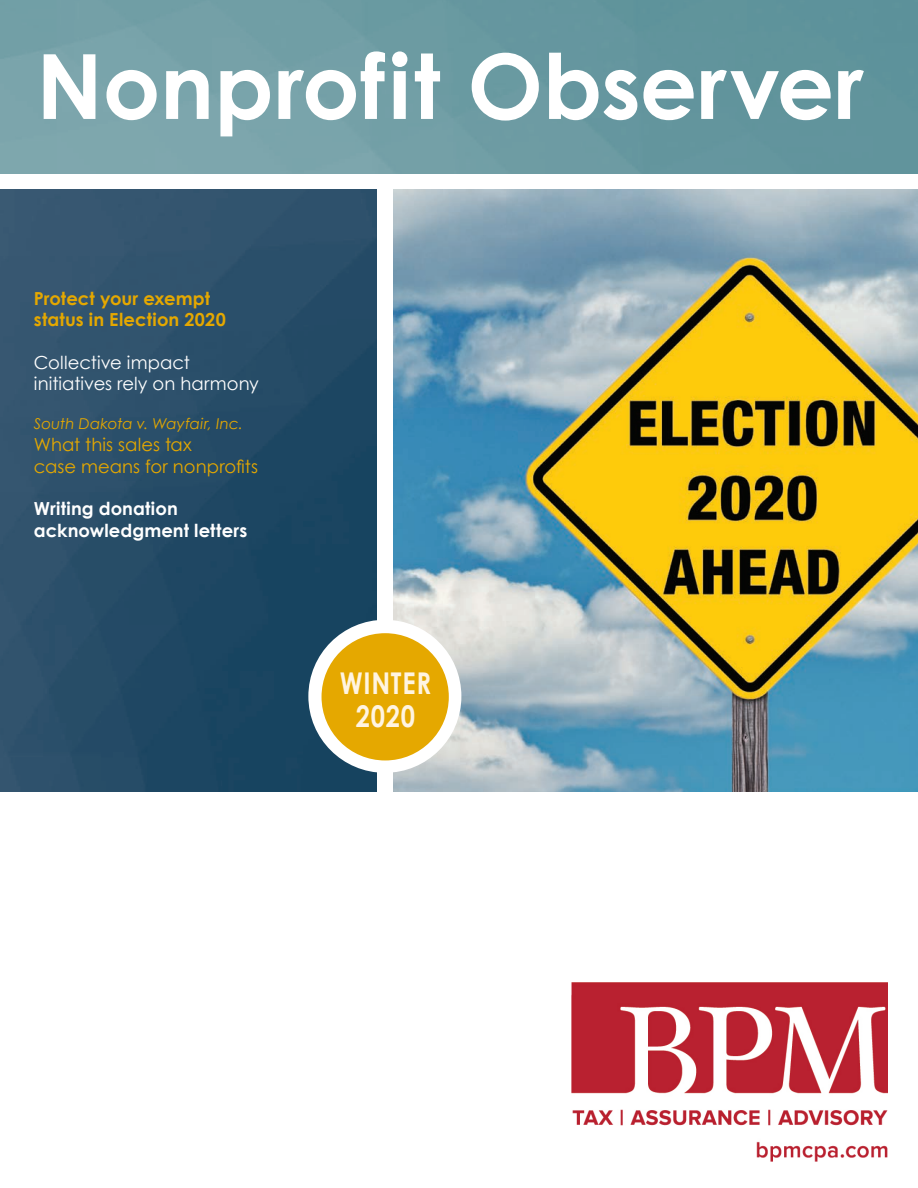
<style>
.page{position:relative;width:918px;height:1188px;background:#fff}
.page>*{position:absolute;margin:0;border:0;box-sizing:border-box;transform-origin:0 0}
.t1{font:700 90px "Century Gothic";letter-spacing:.005em;color:#fff}
.t2{font:700 30px/33px "Century Gothic";letter-spacing:.03em;color:#fff4e1;text-align:center;scale:.85 1}
.t3{font:18px/21.6px "Century Gothic";letter-spacing:.005em;color:#fff}
.t4{font:18px/21.6px "Century Gothic";letter-spacing:.005em;color:#e5a800}
.t5{font:700 18px/21.6px "Century Gothic";letter-spacing:.005em;color:#e5a800}
.t6{font:700 18px/21.6px "Century Gothic";letter-spacing:.005em;color:#fff}
.t7{font:italic 15px "Century Gothic";letter-spacing:.005em;color:#e5a800}
</style>
<div class="page">
<img style="left:393px;top:189px;width:525px;height:603px">
<img style="left:0;top:0;width:918px;height:174px">
<img style="left:0;top:189px;width:376px;height:603px">
<div style="left:308px;top:620px;width:153px;height:153px;background:#fff;border-radius:50%"></div>
<div style="left:322px;top:633px;width:127px;height:127px;background:#e5a800;border-radius:50%"></div>
<img style="left:571px;top:982px;width:316px;height:179px">
<h1 class="t1" style="left:36px;top:30px;width:829px">Nonprofit Observer</h1>
<p class="t5" style="left:34px;top:287px;width:193px">Protect your exempt status in Election 2020</p>
<p class="t3" style="left:34px;top:351px;width:227px">Collective impact initiatives rely on harmony</p>
<p class="t7" style="left:34px;top:415px;width:211px">South Dakota v. Wayfair, Inc.</p>
<p class="t4" style="left:34px;top:433px;width:226px">What this sales tax<br>case means for nonprofits</p>
<p class="t6" style="left:34px;top:498px;width:215px">Writing donation acknowledgment letters</p>
<h2 class="t2" style="left:340px;top:666px;width:109px">WINTER<br>2020</h2>
</div>
